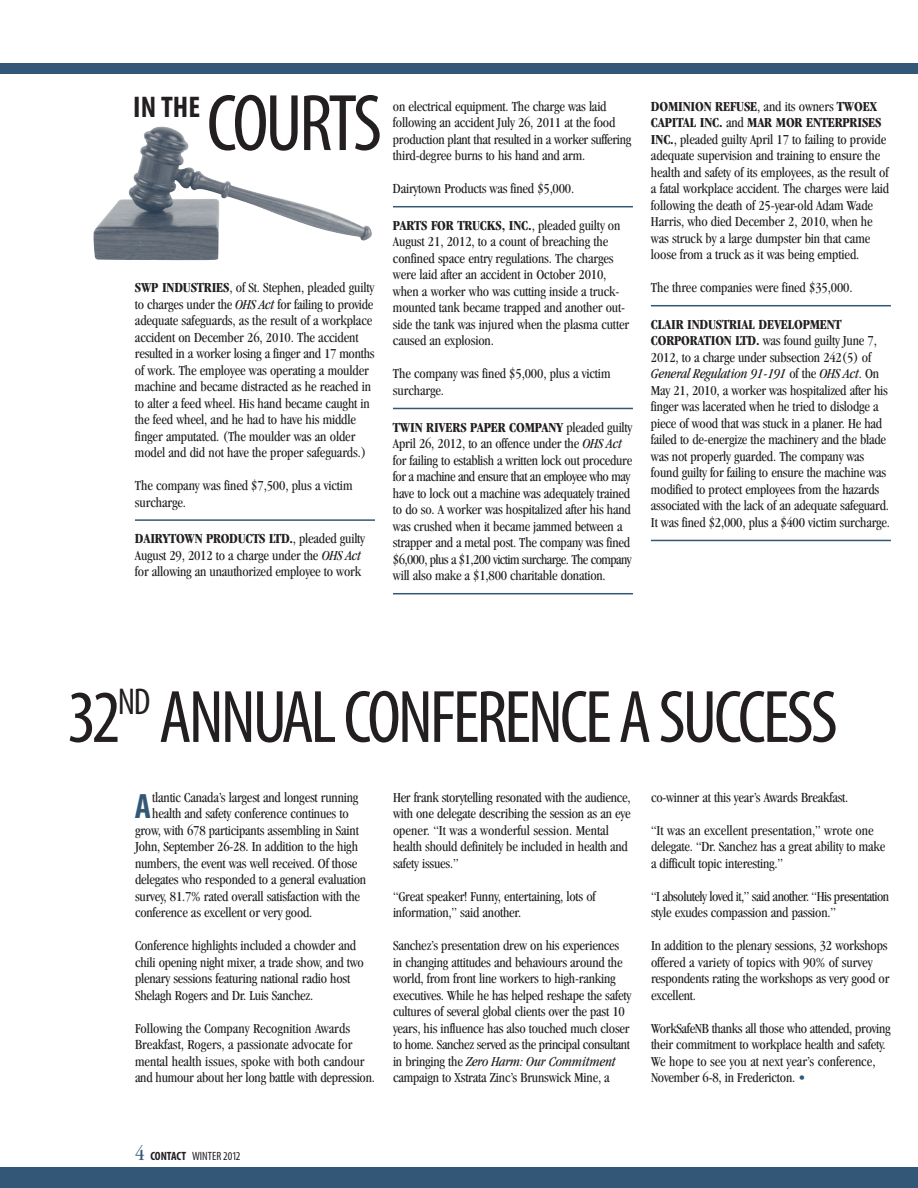
<style>
.page{position:relative;width:918px;height:1188px;background:#fff}
.page>*{position:absolute;margin:0;border:0;box-sizing:border-box;transform-origin:0 0}
.t1{font:condensed 81px "Myriad Pro";letter-spacing:-.05em;color:#231f20}
.t2{font:condensed 75px "Myriad Pro";letter-spacing:-.04em;color:#231f20}
.t3{font:700 condensed 35.4px "Myriad Pro";color:#335777}
.t4{font:700 condensed 30px "Myriad Pro";color:#231f20}
.t5{font:condensed 14.25px/16.5px "Garamond";letter-spacing:-.015em;color:#231f20}
.t6{font:condensed 14.25px/16.5px "Garamond";letter-spacing:-.035em;color:#231f20}
.t7{font:condensed 12px "Myriad Pro";color:#231f20}
.s1{font-weight:700}
.s2{font-style:italic}
.s3{color:#335777}
.s4{font-family:"Garamond";font-size:21px;color:#335777}
</style>
<div class="page">
<div style="left:0;top:1168px;width:918px;height:20px;background:#335777"></div>
<div style="left:0;top:64px;width:918px;height:10px;background:#335777"></div>
<img style="left:93px;top:126px;width:279px;height:134px">
<hr style="left:135px;top:519px;width:240px;height:2px;background:#335777">
<hr style="left:393px;top:206px;width:240px;height:1px;background:#335777">
<hr style="left:393px;top:408px;width:240px;height:1px;background:#335777">
<hr style="left:393px;top:593px;width:240px;height:1px;background:#335777">
<hr style="left:651px;top:305px;width:240px;height:1px;background:#335777">
<hr style="left:651px;top:540px;width:240px;height:1px;background:#335777">
<h3 class="t4" style="left:133px;top:89px;width:68px">IN THE</h3>
<h1 class="t1" style="left:207px;top:75px;width:177px">COURTS</h1>
<p class="t5" style="left:135px;top:280px;width:241px"><span class="s1">SWP INDUSTRIES</span>, of St. Stephen, pleaded guilty to charges under the <span class="s2">OHS Act</span> for failing to provide adequate safeguards, as the result of a workplace accident on December 26, 2010. The accident resulted in a worker losing a finger and 17 months of work. The employee was operating a moulder machine and became distracted as he reached in to alter a feed wheel. His hand became caught in the feed wheel, and he had to have his middle finger amputated. (The moulder was an older model and did not have the proper safeguards.)</p>
<p class="t5" style="left:135px;top:478px;width:219px">The company was fined $7,500, plus a victim surcharge.</p>
<p class="t5" style="left:135px;top:532px;width:232px"><span class="s1">DAIRYTOWN PRODUCTS LTD.</span>, pleaded guilty<br>August 29, 2012 to a charge under the <span class="s2">OHS Act </span>for allowing an unauthorized employee to work</p>
<p class="t5" style="left:393px;top:99px;width:240px">on electrical equipment. The charge was laid following an accident July 26, 2011 at the food production plant that resulted in a worker suffering third-degree burns to his hand and arm.</p>
<p class="t5" style="left:393px;top:181px;width:183px">Dairytown Products was fined $5,000.</p>
<p class="t5" style="left:393px;top:218px;width:238px"><span class="s1">PARTS FOR TRUCKS, INC.</span>, pleaded guilty on August 21, 2012, to a count of breaching the confined space entry regulations. The charges were laid after an accident in October 2010, when a worker who was cutting inside a truck&shy;mounted tank became trapped and another out&shy;side the tank was injured when the plasma cutter caused an explosion.</p>
<p class="t5" style="left:393px;top:367px;width:219px">The company was fined $5,000, plus a victim surcharge.</p>
<p class="t5" style="left:393px;top:420px;width:241px"><span class="s1">TWIN RIVERS PAPER COMPANY</span> pleaded guilty April 26, 2012, to an offence under the <span class="s2">OHS Act </span>for failing to establish a written lock out procedure for a machine and ensure that an employee who may have to lock out a machine was adequately trained to do so. A worker was hospitalized after his hand was crushed when it became jammed between a strapper and a metal post. The company was fined $6,000, plus a $1,200 victim surcharge. The company will also make a $1,800 charitable donation.</p>
<p class="t5" style="left:651px;top:99px;width:240px"><span class="s1">DOMINION REFUSE</span>, and its owners <span class="s1">TWOEX CAPITAL INC.</span> and <span class="s1">MAR MOR ENTERPRISES INC.</span>, pleaded guilty April 17 to failing to provide adequate supervision and training to ensure the health and safety of its employees, as the result of a fatal workplace accident. The charges were laid following the death of 25-year-old Adam Wade Harris, who died December 2, 2010, when he was struck by a large dumpster bin that came loose from a truck as it was being emptied.</p>
<p class="t5" style="left:651px;top:280px;width:203px">The three companies were fined $35,000.</p>
<p class="t5" style="left:651px;top:317px;width:241px"><span class="s1">CLAIR INDUSTRIAL DEVELOPMENT CORPORATION LTD.</span> was found guilty June 7, 2012, to a charge under subsection 242(5) of <span class="s2">General Regulation 91-191</span> of the <span class="s2">OHS Act</span>. On May 21, 2010, a worker was hospitalized after his finger was lacerated when he tried to dislodge a piece of wood that was stuck in a planer. He had failed to de-energize the machinery and the blade was not properly guarded. The company was found guilty for failing to ensure the machine was modified to protect employees from the hazards associated with the lack of an adequate safeguard.<br>It was fined $2,000, plus a $400 victim surcharge.</p>
<h2 class="t2" style="left:67px;top:672px;width:772px">32<sup>ND</sup> ANNUAL CONFERENCE A SUCCESS</h2>
<h3 class="t3" style="left:135px;top:785px;width:18px">A</h3>
<p class="t5" style="left:152px;top:790px;width:208px">tlantic Canada’s largest and longest running</p>
<p class="t5" style="left:152px;top:807px;width:198px">health and safety conference continues to</p>
<p class="t5" style="left:135px;top:823px;width:225px">grow, with 678 participants assembling in Saint</p>
<p class="t5" style="left:135px;top:840px;width:224px">John, September 26-28. In addition to the high</p>
<p class="t5" style="left:135px;top:856px;width:224px">numbers, the event was well received. Of those</p>
<p class="t5" style="left:135px;top:873px;width:233px">delegates who responded to a general evaluation</p>
<p class="t5" style="left:135px;top:889px;width:227px">survey, 81.7% rated overall satisfaction with the</p>
<p class="t5" style="left:135px;top:906px;width:179px">conference as excellent or very good.</p>
<p class="t5" style="left:135px;top:939px;width:230px">Conference highlights included a chowder and chili opening night mixer, a trade show, and two plenary sessions featuring national radio host Shelagh Rogers and Dr. Luis Sanchez.</p>
<p class="t5" style="left:135px;top:1021px;width:241px">Following the Company Recognition Awards Breakfast, Rogers, a passionate advocate for mental health issues, spoke with both candour and humour about her long battle with depression.</p>
<p class="t5" style="left:393px;top:790px;width:239px">Her frank storytelling resonated with the audience, with one delegate describing the session as an eye opener. “It was a wonderful session. Mental health should definitely be included in health and safety issues.”</p>
<p class="t5" style="left:393px;top:889px;width:204px">“Great speaker! Funny, entertaining, lots of information,” said another.</p>
<p class="t5" style="left:393px;top:939px;width:240px">Sanchez’s presentation drew on his experiences in changing attitudes and behaviours around the world, from front line workers to high-ranking executives. While he h as helped reshape the safety cultures of several global clients over the past 10 years, his influence has also touched much closer to home. Sanchez served as the principal consultant in bringing the <span class="s2">Zero Harm: Our Commitment </span>campaign to Xstrata Zinc’s Brunswick Mine, a</p>
<p class="t5" style="left:651px;top:790px;width:199px">co-winner at this year’s Awards Breakfast.</p>
<p class="t5" style="left:651px;top:823px;width:236px">“It was an excellent presentation,” wrote one delegate. “Dr. Sanchez has a great ability to make a difficult topic interesting.”</p>
<p class="t6" style="left:651px;top:889px;width:240px">“I absolutely loved it,” said another. “His presentation style exudes compassion and passion.”</p>
<p class="t5" style="left:651px;top:939px;width:240px">In addition to the plenary sessions, 32 workshops offered a variety of topics with 90% of survey respondents rating the workshops as very good or excellent.</p>
<p class="t5" style="left:651px;top:1021px;width:241px">WorkSafeNB thanks all those who attended, proving their commitment to workplace health and safety.<br>We hope to see you at next year’s conference, November 6-8, in Fredericton. <span class="s3">•</span></p>
<p class="t7" style="left:135px;top:1149px;width:107px"><span class="s4">4</span> <span class="s1">CONTACT</span> WINTER 2012</p>
</div>
